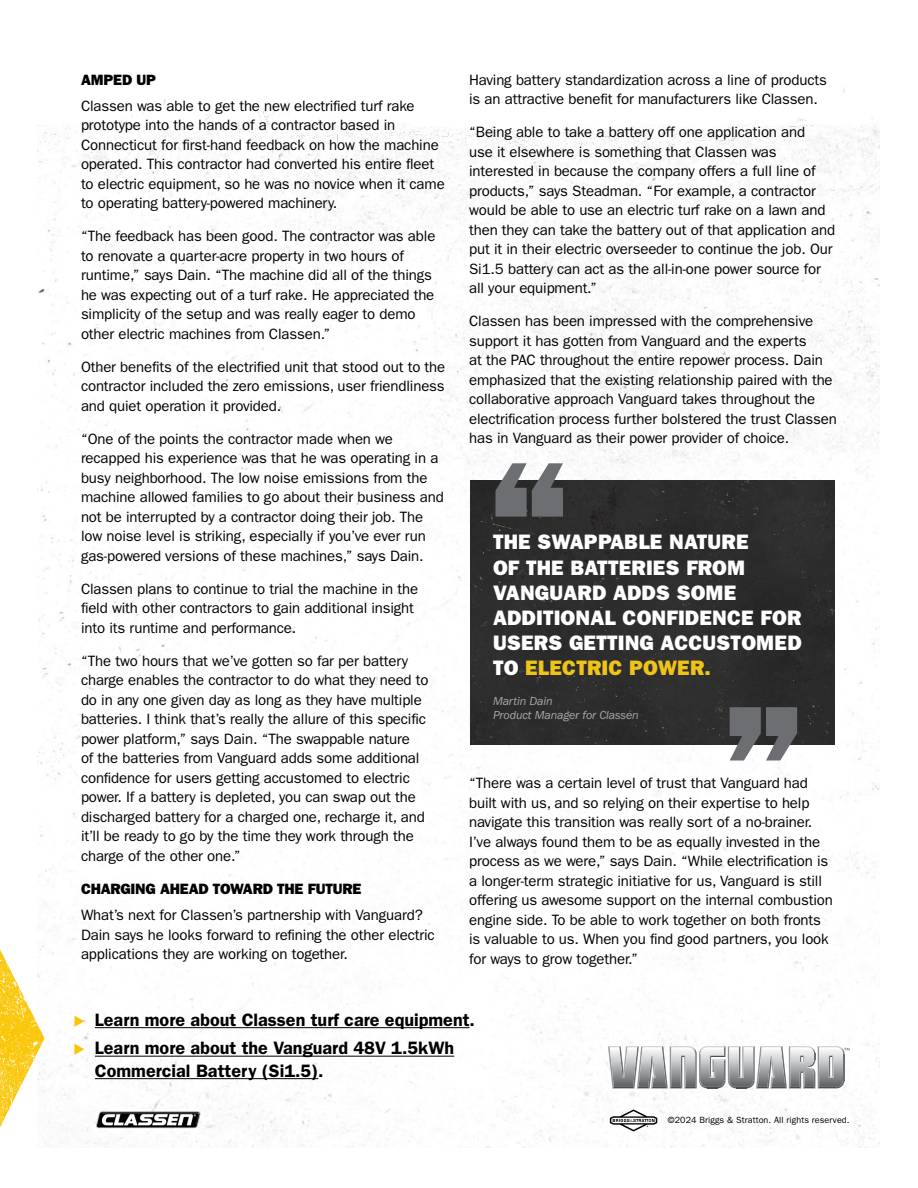
<style>
.page{position:relative;width:918px;height:1188px;background:#fff}
.page>*{position:absolute;margin:0;border:0;box-sizing:border-box;transform-origin:0 0}
.t1{font:180px "ITC Franklin Gothic Std Hvy";color:#6d6e71}
.t2{font:21px/25.2px "ITC Franklin Gothic Std Hvy";letter-spacing:.01em;color:#fff}
.t3{font:600 18px/22.5px "ITC Franklin Gothic Std";color:#000}
.t4{font:15px/19.5px "ITC Franklin Gothic Std";letter-spacing:-.01em;color:#000}
.t5{font:15px "ITC Franklin Gothic Std Hvy";letter-spacing:-.01em;color:#000}
.t6{font:italic 12px/14.4px "ITC Franklin Gothic Std";letter-spacing:-.01em;color:#a7a9ac}
.t7{font:9px "ITC Franklin Gothic Std";letter-spacing:.01em;color:#000}
.s1{color:#efc419}
.s2{color:#f9c606}
</style>
<div class="page">
<img style="left:38px;top:89px;width:841px;height:1059px">
<svg style="left:0;top:922px;width:45px;height:226px"></svg>
<svg style="left:610px;top:1109px;width:47px;height:23px"></svg>
<hr style="left:95px;top:1027px;width:375px;height:1px;background:#000">
<hr style="left:95px;top:1056px;width:359px;height:1px;background:#000">
<hr style="left:95px;top:1078px;width:223px;height:1px;background:#000">
<div style="left:470px;top:481px;width:365px;height:263px;background:#2d2d2d"></div>
<img style="left:95px;top:1107px;width:107px;height:26px">
<svg style="left:608px;top:1046px;width:242px;height:42px"></svg>
<p class="t5" style="left:81px;top:71px;width:77px">AMPED UP</p>
<p class="t4" style="left:81px;top:96px;width:365px">Classen was able to get the new electrified turf rake prototype into the hands of a contractor based in Connecticut for first-hand feedback on how the machine operated. This contractor had converted his entire fleet to electric equipment, so he was no novice when it came to operating battery-powered machinery.</p>
<p class="t4" style="left:81px;top:227px;width:356px">“The feedback has been good. The contractor was able to renovate a quarter-acre property in two hours of runtime,” says Dain. “The machine did all of the things he was expecting out of a turf rake. He appreciated the simplicity of the setup and was really eager to demo other electric machines from Classen.”</p>
<p class="t4" style="left:81px;top:357px;width:366px;text-align:justify">Other benefits of the electrified unit that stood out to the contractor included the zero emissions, user friendliness and quiet operation it provided.</p>
<p class="t4" style="left:81px;top:429px;width:364px">“One of the points the contractor made when we recapped his experience was that he was operating in a busy neighborhood. The low noise emissions from the machine allowed families to go about their business and not be interrupted by a contractor doing their job. The low noise level is striking, especially if you’ve ever run gas-powered versions of these machines,” says Dain.</p>
<p class="t4" style="left:81px;top:579px;width:339px">Classen plans to continue to trial the machine in the field with other contractors to gain additional insight into its runtime and performance.</p>
<p class="t4" style="left:81px;top:651px;width:349px">“The two hours that we’ve gotten so far per battery charge enables the contractor to do what they need to do in any one given day as long as they have multiple batteries. I think that’s really the allure of this specific power platform,” says Dain. “The swappable nature<br>of the batteries from Vanguard adds some additional confidence for users getting accustomed to electric power. If a battery is depleted, you can swap out the discharged battery for a charged one, recharge it, and it’ll be ready to go by the time they work through the charge of the other one.”</p>
<p class="t5" style="left:81px;top:880px;width:282px">CHARGING AHEAD TOWARD THE FUTURE</p>
<p class="t4" style="left:81px;top:905px;width:355px">What’s next for Classen’s partnership with Vanguard?<br>Dain says he looks forward to refining the other electric applications they are working on together.</p>
<p class="t4" style="left:469px;top:70px;width:359px">Having battery standardization across a line of products is an attractive benefit for manufacturers like Classen.</p>
<p class="t4" style="left:469px;top:122px;width:367px">“Being able to take a battery off one application and<br>use it elsewhere is something that Classen was interested in because the company offers a full line of products,” says Steadman. “For example, a contractor would be able to use an electric turf rake on a lawn and then they can take the battery out of that application and put it in their electric overseeder to continue the job. Our Si1.5 battery can act as the all-in-one power source for all your equipment.”</p>
<p class="t4" style="left:469px;top:311px;width:369px">Classen has been impressed with the comprehensive support it has gotten from Vanguard and the experts<br>at the PAC throughout the entire repower process. Dain emphasized that the existing relationship paired with the collaborative approach Vanguard takes throughout the electrification process further bolstered the trust Classen has in Vanguard as their power provider of choice.</p>
<h1 class="t1" style="left:482px;top:419px;width:95px">“</h1>
<h2 class="t2" style="left:493px;top:530px;width:310px">THE SWAPPABLE NATURE<br>OF THE BATTERIES FROM<br>VANGUARD ADDS SOME<br>ADDITIONAL CONFIDENCE FOR<br>USERS GETTING ACCUSTOMED<br>TO <span class="s1">ELECTRIC POWER.</span></h2>
<p class="t6" style="left:493px;top:694px;width:147px">Martin Dain<br>Product Manager for Classen</p>
<h1 class="t1" style="left:717px;top:663px;width:95px">”</h1>
<p class="t4" style="left:469px;top:773px;width:365px">“There was a certain level of trust that Vanguard had built with us, and so relying on their expertise to help navigate this transition was really sort of a no-brainer.<br>I’ve always found them to be as equally invested in the process as we were,” says Dain. “While electrification is a longer-term strategic initiative for us, Vanguard is still offering us awesome support on the internal combustion engine side. To be able to work together on both fronts is valuable to us. When you find good partners, you look for ways to grow together.”</p>
<p class="t3" style="left:73px;top:1008px;width:403px"><span class="s2">◆</span> Learn more about Classen turf care equipment.</p>
<p class="t3" style="left:95px;top:1037px;width:361px;text-indent:-21px"><span class="s2">◆</span> Learn more about the Vanguard 48V 1.5kWh<br>Commercial Battery (Si1.5).</p>
<p class="t7" style="left:668px;top:1115px;width:183px">©2024 Briggs &amp; Stratton. All rights reserved.</p>
</div>
